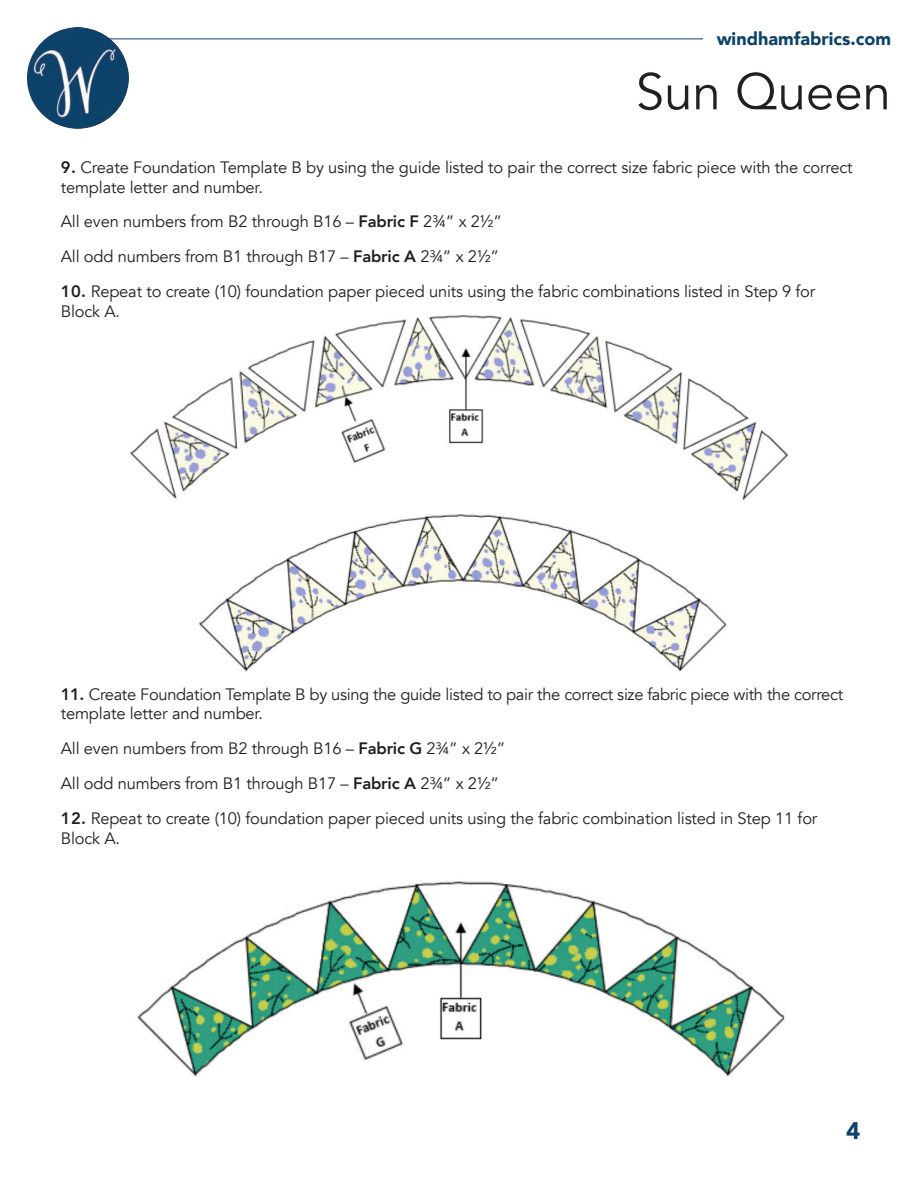
<style>
.page{position:relative;width:918px;height:1188px;background:#fff}
.page>*{position:absolute;margin:0;border:0;box-sizing:border-box;transform-origin:0 0}
.t1{font:51px "Avenir";color:#231f20}
.t2{font:900 24px "Avenir";color:#0d426a}
.t3{font:900 18px "Avenir";color:#0d426a}
.t4{font:16.5px/19.8px "Avenir";letter-spacing:-.01em;color:#231f20}
.s1{font-weight:800}
</style>
<div class="page">
<img style="left:27px;top:27px;width:102px;height:102px;border-radius:51px">
<hr style="left:109px;top:39px;width:594px;height:1px;background:#0d426a">
<img style="left:130px;top:315px;width:658px;height:357px">
<img style="left:137px;top:881px;width:648px;height:196px">
<p class="t3" style="left:717px;top:23px;width:176px">windhamfabrics.com</p>
<h1 class="t1" style="left:636px;top:61px;width:257px">Sun Queen</h1>
<p class="t4" style="left:61px;top:158px;width:793px"><span class="s1">9.</span> Create Foundation Template B by using the guide listed to pair the correct size fabric piece with the correct template letter and number.</p>
<p class="t4" style="left:61px;top:212px;width:443px">All even numbers from B2 through B16 – <span class="s1">Fabric F</span> 2¾” x 2½”</p>
<p class="t4" style="left:61px;top:247px;width:440px">All odd numbers from B1 through B17 – <span class="s1">Fabric A</span> 2¾” x 2½”</p>
<p class="t4" style="left:61px;top:282px;width:756px"><span class="s1">10.</span> Repeat to create (10) foundation paper pieced units using the fabric combinations listed in Step 9 for<br>Block A.</p>
<p class="t4" style="left:61px;top:684px;width:784px"><span class="s1">11.</span> Create Foundation Template B by using the guide listed to pair the correct size fabric piece with the correct template letter and number.</p>
<p class="t4" style="left:61px;top:739px;width:446px">All even numbers from B2 through B16 – <span class="s1">Fabric G</span> 2¾” x 2½”</p>
<p class="t4" style="left:61px;top:774px;width:440px">All odd numbers from B1 through B17 – <span class="s1">Fabric A</span> 2¾” x 2½”</p>
<p class="t4" style="left:61px;top:809px;width:758px"><span class="s1">12.</span> Repeat to create (10) foundation paper pieced units using the fabric combination listed in Step 11 for<br>Block A.</p>
<h2 class="t2" style="left:846px;top:1110px;width:16px">4</h2>
</div>
